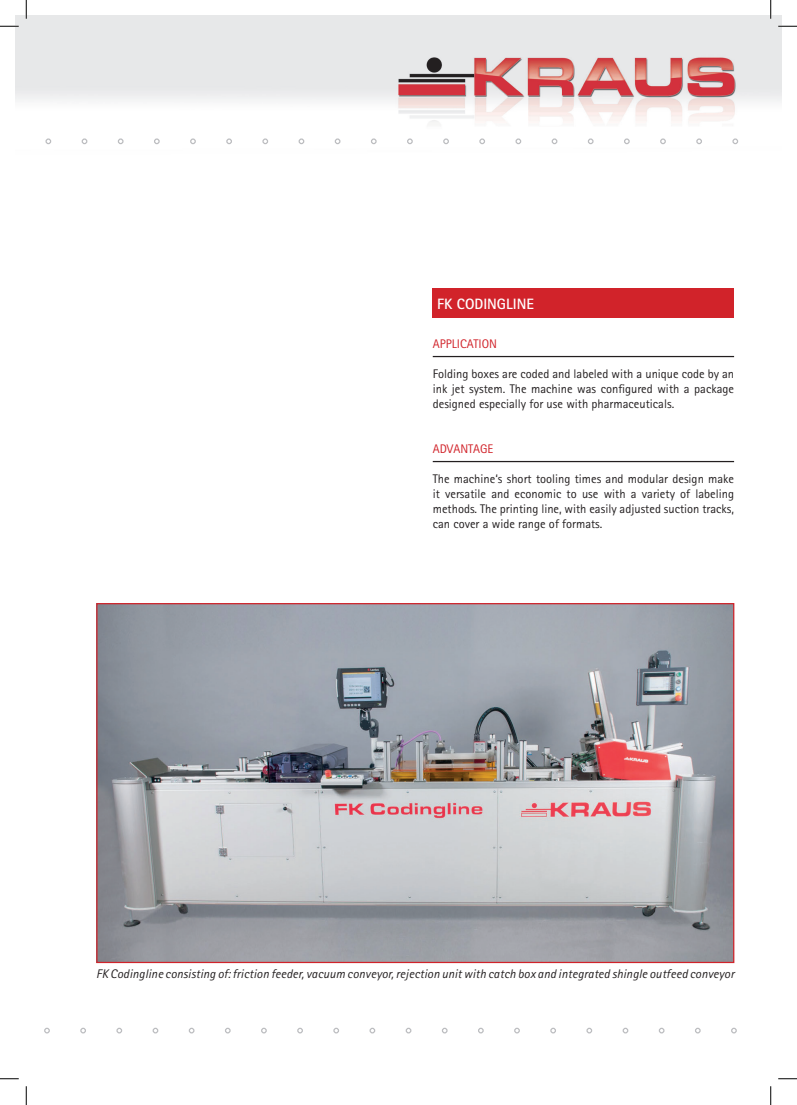
<style>
.page{position:relative;width:797px;height:1105px;background:#fff}
.page>*{position:absolute;margin:0;border:0;box-sizing:border-box;transform-origin:0 0}
.t1{font:700 15px "Rotis Sans Serif";color:#fff}
.t2{font:12.5px/15px "Rotis Sans Serif";color:#231f20;text-align:justify}
.t3{font:italic 12.5px "Rotis Sans Serif";letter-spacing:.01em;color:#231f20}
.t4{font:12.5px "Rotis Sans Serif";color:#d1232a}
</style>
<div class="page">
<div style="left:433px;top:289px;width:301px;height:29px;background:#d1232a"></div>
<img style="left:98px;top:605px;width:634px;height:356px">
<hr style="left:433px;top:356px;width:301px;height:1px;background:#231f20">
<hr style="left:433px;top:461px;width:301px;height:1px;background:#231f20">
<img style="left:16px;top:16px;width:765px;height:129px">
<svg style="left:45px;top:138px;width:6px;height:6px"></svg>
<svg style="left:82px;top:138px;width:5px;height:6px"></svg>
<svg style="left:118px;top:138px;width:6px;height:6px"></svg>
<svg style="left:154px;top:138px;width:6px;height:6px"></svg>
<svg style="left:190px;top:138px;width:6px;height:6px"></svg>
<svg style="left:226px;top:138px;width:6px;height:6px"></svg>
<svg style="left:262px;top:138px;width:6px;height:6px"></svg>
<svg style="left:298px;top:138px;width:6px;height:6px"></svg>
<svg style="left:335px;top:138px;width:5px;height:6px"></svg>
<svg style="left:371px;top:138px;width:5px;height:6px"></svg>
<svg style="left:407px;top:138px;width:6px;height:6px"></svg>
<svg style="left:443px;top:138px;width:6px;height:6px"></svg>
<svg style="left:479px;top:138px;width:6px;height:6px"></svg>
<svg style="left:515px;top:138px;width:6px;height:6px"></svg>
<svg style="left:551px;top:138px;width:6px;height:6px"></svg>
<svg style="left:588px;top:138px;width:5px;height:6px"></svg>
<svg style="left:624px;top:138px;width:5px;height:6px"></svg>
<svg style="left:660px;top:138px;width:6px;height:6px"></svg>
<svg style="left:696px;top:138px;width:6px;height:6px"></svg>
<svg style="left:732px;top:138px;width:6px;height:6px"></svg>
<svg style="left:44px;top:1028px;width:6px;height:5px"></svg>
<svg style="left:80px;top:1028px;width:6px;height:5px"></svg>
<svg style="left:116px;top:1028px;width:6px;height:5px"></svg>
<svg style="left:153px;top:1028px;width:5px;height:5px"></svg>
<svg style="left:189px;top:1028px;width:5px;height:5px"></svg>
<svg style="left:225px;top:1028px;width:6px;height:5px"></svg>
<svg style="left:261px;top:1028px;width:6px;height:5px"></svg>
<svg style="left:297px;top:1028px;width:6px;height:5px"></svg>
<svg style="left:333px;top:1028px;width:6px;height:5px"></svg>
<svg style="left:369px;top:1028px;width:6px;height:5px"></svg>
<svg style="left:405px;top:1028px;width:6px;height:5px"></svg>
<svg style="left:442px;top:1028px;width:5px;height:5px"></svg>
<svg style="left:478px;top:1028px;width:6px;height:5px"></svg>
<svg style="left:514px;top:1028px;width:6px;height:5px"></svg>
<svg style="left:550px;top:1028px;width:6px;height:5px"></svg>
<svg style="left:586px;top:1028px;width:6px;height:5px"></svg>
<svg style="left:622px;top:1028px;width:6px;height:5px"></svg>
<svg style="left:658px;top:1028px;width:6px;height:5px"></svg>
<svg style="left:695px;top:1028px;width:5px;height:5px"></svg>
<svg style="left:731px;top:1028px;width:5px;height:5px"></svg>
<svg style="left:0;top:25px;width:19px;height:2px"></svg>
<svg style="left:778px;top:25px;width:19px;height:2px"></svg>
<svg style="left:0;top:1078px;width:19px;height:1px"></svg>
<svg style="left:778px;top:1078px;width:19px;height:1px"></svg>
<svg style="left:25px;top:0;width:2px;height:19px"></svg>
<svg style="left:25px;top:1086px;width:2px;height:19px"></svg>
<svg style="left:770px;top:0;width:1px;height:19px"></svg>
<svg style="left:770px;top:1086px;width:1px;height:19px"></svg>
<p class="t1" style="left:437px;top:295px;width:98px">FK CODINGLINE</p>
<p class="t4" style="left:433px;top:336px;width:66px">APPLICATION</p>
<p class="t2" style="left:433px;top:366px;width:303px">Folding boxes are coded and labeled with a unique code by an ink jet system. The machine was configured with a package designed especially for use with pharmaceuticals.</p>
<p class="t4" style="left:433px;top:441px;width:62px">ADVANTAGE</p>
<p class="t2" style="left:433px;top:471px;width:303px">The machine‘s short tooling times and modular design make it versatile and economic to use with a variety of labeling methods. The printing line, with easily adjusted suction tracks, can cover a wide range of formats.</p>
<p class="t3" style="left:96px;top:966px;width:639px">FK Codingline consisting of: friction feeder, vacuum conveyor, rejection unit with catch box and integrated shingle outfeed conveyor</p>
</div>
